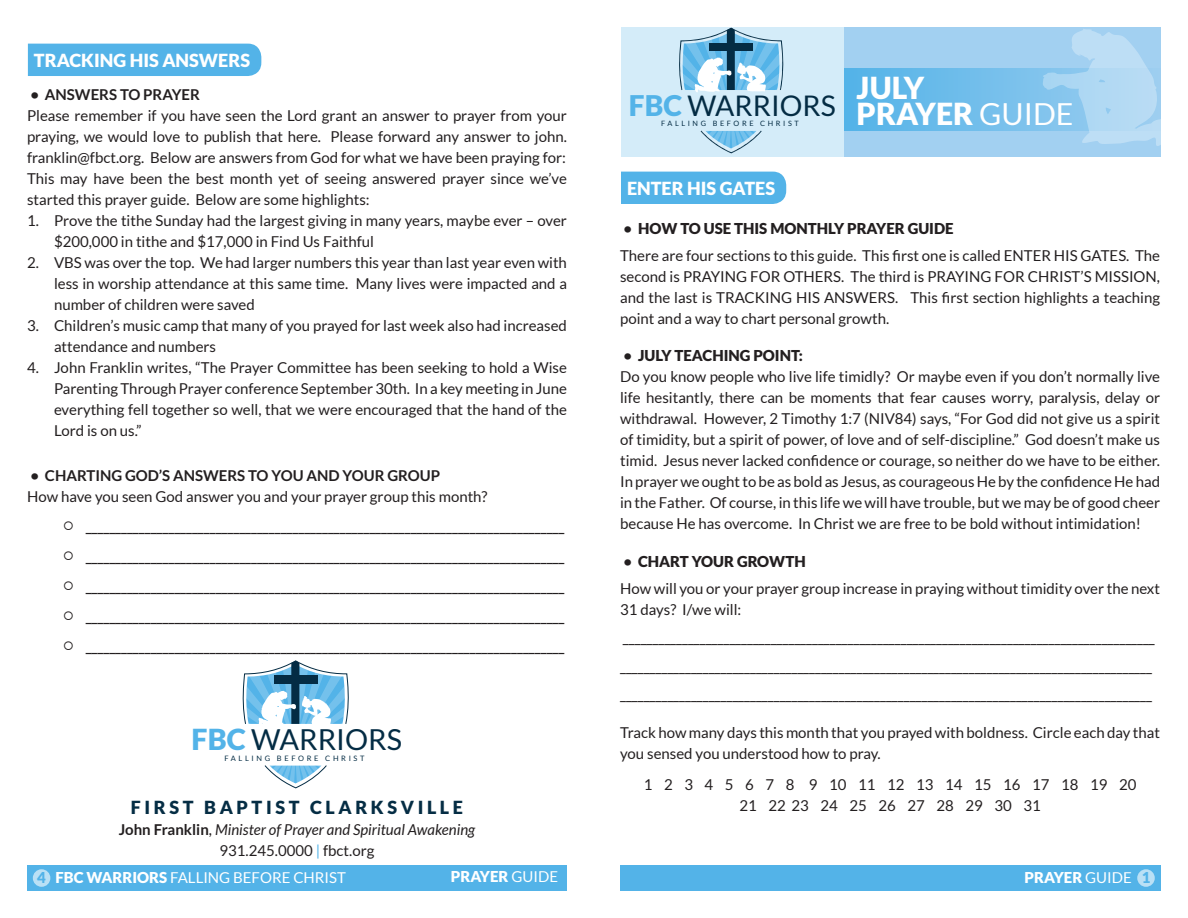
<style>
.page{position:relative;width:1188px;height:918px;background:#fff}
.page>*{position:absolute;margin:0;border:0;box-sizing:border-box;transform-origin:0 0}
.t1{font:900 30.3px "Lato";color:#fff}
.t2{font:28.95px "Lato";color:#042c44}
.t3{font:28.35px "Lato";color:#042c44}
.t4{font:900 18px "Lato";color:#fff}
.t5{font:900 18px "Lato";letter-spacing:.2em;color:#052d44}
.t6{font:15px/21px "Lato";color:#231f20}
.t7{font:700 15px "Lato";color:#231f20}
.t8{font:900 15px "Lato";color:#231f20}
.t9{font:italic 15px "Lato";color:#231f20}
.t10{font:15px "Lato";color:#fff}
.t11{font:900 15px "Lato";color:#fff}
.t12{font:900 15px "Lato";color:#53b3e8}
.t13{font:7.5px "Lato";letter-spacing:.355em;color:#042c44}
.t14{font:7.35px "Lato";letter-spacing:.355em;color:#042c44}
.s1{font-weight:900;color:#53b3e8}
.s2{font-weight:700;font-style:normal}
.s3{font-style:normal}
.s4{color:#53b3e8}
.s5{font-weight:400}
.s6{font-weight:700}
.s7{font-weight:900}
</style>
<div class="page">
<div style="left:621px;top:27px;width:540px;height:130px;background:#d4ecf9"></div>
<svg style="left:679px;top:27px;width:104px;height:65px"></svg>
<div style="left:845px;top:27px;width:316px;height:130px;background:#a2d0f1"></div>
<svg style="left:845px;top:69px;width:198px;height:62px;background:#69bbea"></svg>
<svg style="left:1043px;top:29px;width:118px;height:117px"></svg>
<div style="left:27px;top:865px;width:540px;height:26px;background:#53b3e8"></div>
<div style="left:28px;top:44px;width:233px;height:32px;background:#53b3e8"></div>
<svg style="left:242px;top:660px;width:107px;height:64px"></svg>
<div style="left:620px;top:865px;width:540px;height:26px;background:#53b3e8"></div>
<svg style="left:1137px;top:869px;width:18px;height:18px"></svg>
<div style="left:33px;top:869px;width:17px;height:18px;background:#bae0f5;border-radius:50%"></div>
<svg style="left:621px;top:130px;width:166px;height:74px"></svg>
<svg style="left:264px;top:765px;width:63px;height:24px"></svg>
<p class="t4" style="left:34px;top:50px;width:218px">TRACKING HIS ANSWERS</p>
<p class="t7" style="left:30px;top:86px;width:171px">• ANSWERS TO PRAYER</p>
<p class="t6" style="left:27px;top:105px;width:542px;text-align:justify">Please remember if you have seen the Lord grant an answer to prayer from your praying, we would love to publish that here. Please forward any answer to john. franklin@fbct.org. Below are answers from God for what we have been praying for:</p>
<p class="t6" style="left:27px;top:168px;width:541px">This may have been the best month yet of seeing answered prayer since we’ve started this prayer guide. Below are some highlights:</p>
<p class="t6" style="left:54px;top:210px;width:514px;text-indent:-27px">1. Prove the tithe Sunday had the largest giving in many years, maybe ever – over $200,000 in tithe and $17,000 in Find Us Faithful</p>
<p class="t6" style="left:54px;top:252px;width:515px;text-align:justify;text-indent:-27px">2. VBS was over the top. We had larger numbers this year than last year even with less in worship attendance at this same time. Many lives were impacted and a number of children were saved</p>
<p class="t6" style="left:54px;top:315px;width:515px;text-indent:-27px">3. Children’s music camp that many of you prayed for last week also had increased attendance and numbers</p>
<p class="t6" style="left:54px;top:357px;width:515px;text-align:justify;text-indent:-27px">4. John Franklin writes, “The Prayer Committee has been seeking to hold a Wise Parenting Through Prayer conference September 30th. In a key meeting in June everything fell together so well, that we were encouraged that the hand of the Lord is on us.”</p>
<p class="t7" style="left:30px;top:467px;width:411px">• CHARTING GOD’S ANSWERS TO YOU AND YOUR GROUP</p>
<p class="t6" style="left:27px;top:486px;width:462px">How have you seen God answer you and your prayer group this month?</p>
<p class="t7" style="left:63px;top:518px;width:503px">○ _________________________________________________________________________________</p>
<p class="t7" style="left:63px;top:548px;width:503px">○ _________________________________________________________________________________</p>
<p class="t7" style="left:63px;top:578px;width:503px">○ _________________________________________________________________________________</p>
<p class="t7" style="left:63px;top:608px;width:503px">○ _________________________________________________________________________________</p>
<p class="t7" style="left:63px;top:638px;width:503px">○ _________________________________________________________________________________</p>
<p class="t2" style="left:192px;top:724px;width:212px"><span class="s1">FBC</span> WARRIORS</p>
<p class="t13" style="left:225px;top:754px;width:142px">FALLING BEFORE CHRIST</p>
<p class="t5" style="left:131px;top:797px;width:334px">FIRST BAPTIST CLARKSVILLE</p>
<p class="t9" style="left:119px;top:821px;width:358px"><span class="s2">John Franklin</span><span class="s3">,</span> Minister of Prayer and Spiritual Awakening</p>
<p class="t6" style="left:220px;top:840px;width:156px">931.245.0000 <span class="s4">|</span> fbct.org</p>
<p class="t3" style="left:629px;top:90px;width:208px"><span class="s1">FBC</span> WARRIORS</p>
<p class="t14" style="left:661px;top:119px;width:139px">FALLING BEFORE CHRIST</p>
<p class="t1" style="left:857px;top:70px;width:69px">JULY</p>
<p class="t1" style="left:857px;top:96px;width:218px">PRAYER <span class="s5">GUIDE</span></p>
<p class="t4" style="left:627px;top:178px;width:150px">ENTER HIS GATES</p>
<p class="t8" style="left:624px;top:219px;width:332px"><span class="s6">•</span> HOW TO USE THIS MONTHLY PRAYER GUIDE</p>
<p class="t6" style="left:620px;top:245px;width:542px;text-align:justify">There are four sections to this guide. This first one is called ENTER HIS GATES. The second is PRAYING FOR OTHERS. The third is PRAYING FOR CHRIST’S MISSION, and the last is TRACKING HIS ANSWERS. This first section highlights a teaching point and a way to chart personal growth.</p>
<p class="t8" style="left:624px;top:347px;width:181px"><span class="s6">•</span> JULY TEACHING POINT:</p>
<p class="t6" style="left:620px;top:366px;width:542px;text-align:justify">Do you know people who live life timidly? Or maybe even if you don’t normally live life hesitantly, there can be moments that fear causes worry, paralysis, delay or withdrawal. However, 2 Timothy 1:7 (NIV84) says, “For God did not give us a spirit of timidity, but a spirit of power, of love and of self-discipline.” God doesn’t make us timid. Jesus never lacked confidence or courage, so neither do we have to be either.<br>In prayer we ought to be as bold as Jesus, as courageous He by the confidence He had in the Father. Of course, in this life we will have trouble, but we may be of good cheer because He has overcome. In Christ we are free to be bold without intimidation!</p>
<p class="t8" style="left:624px;top:552px;width:184px"><span class="s6">•</span> CHART YOUR GROWTH</p>
<p class="t6" style="left:620px;top:578px;width:541px">How will you or your prayer group increase in praying without timidity over the next<br>31 days? I/we will:</p>
<p class="t6" style="left:623px;top:627px;width:533px">__________________________________________________________________________________________</p>
<p class="t6" style="left:620px;top:652px;width:533px;line-height:28.5px">__________________________________________________________________________________________ __________________________________________________________________________________________</p>
<p class="t6" style="left:620px;top:722px;width:542px">Track how many days this month that you prayed with boldness. Circle each day that you sensed you understood how to pray.</p>
<p class="t6" style="left:644px;top:774px;width:494px">1 2 3 4 5 6 7 8 9 10 11 12 13 14 15 16 17 18 19 20</p>
<p class="t6" style="left:739px;top:795px;width:303px">21 22 23 24 25 26 27 28 29 30 31</p>
<p class="t11" style="left:451px;top:867px;width:109px">PRAYER <span class="s5">GUIDE</span></p>
<p class="t12" style="left:37px;top:869px;width:10px">4</p>
<p class="t11" style="left:1025px;top:869px;width:109px">PRAYER <span class="s5">GUIDE</span></p>
<p class="t12" style="left:1142px;top:869px;width:10px">1</p>
<p class="t10" style="left:56px;top:869px;width:292px"><span class="s7">FBC WARRIORS</span> FALLING BEFORE CHRIST</p>
</div>
